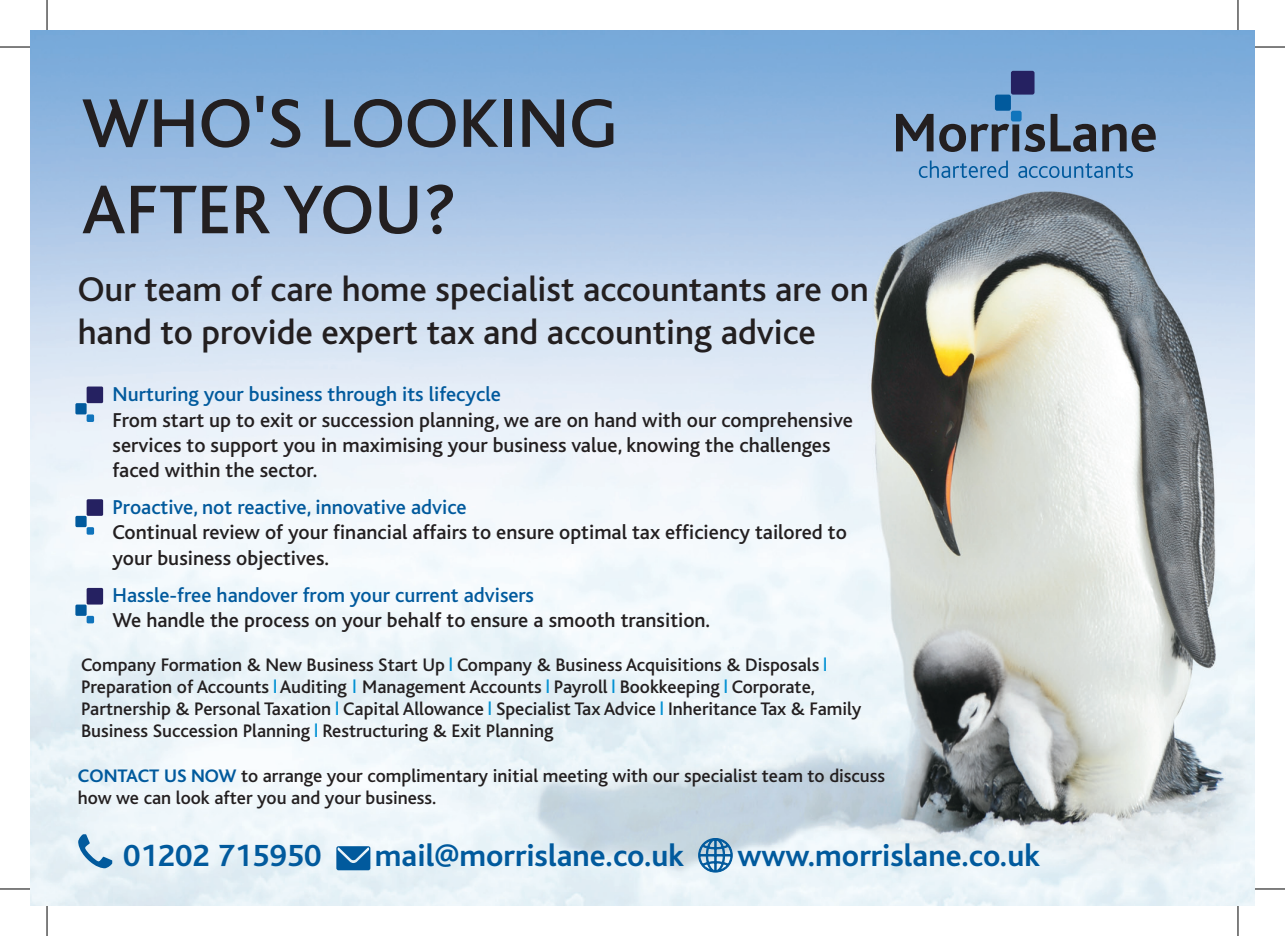
<style>
.page{position:relative;width:1285px;height:936px;background:#fff}
.page>*{position:absolute;margin:0;border:0;box-sizing:border-box;transform-origin:0 0}
.t1{font:500 72px/86.4px "Bliss";color:#231f20}
.t2{font:500 36px/43.2px "Bliss";color:#231f20}
.t3{font:700 32px "Bliss";color:#015a9d}
.t4{font:500 21px/25.2px "Bliss";color:#231f20}
.t5{font:500 21px "Bliss";color:#015a9d}
.t6{font:500 19px/22px "Bliss";color:#231f20}
.s1{font-family:"Helvetica";font-weight:900;font-stretch:extra-condensed;color:#0191d3}
.s2{font-weight:700;color:#015a9d}
</style>
<div class="page">
<img style="left:30px;top:31px;width:1225px;height:875px">
<svg style="left:896px;top:114px;width:37px;height:37px"></svg>
<svg style="left:939px;top:112px;width:157px;height:40px;background:#69819c"></svg>
<svg style="left:1102px;top:124px;width:53px;height:28px"></svg>
<svg style="left:919px;top:161px;width:89px;height:17px;background:#73a2cf"></svg>
<svg style="left:1018px;top:163px;width:115px;height:15px;background:#70a1ce"></svg>
<div style="left:1011px;top:111px;width:10px;height:10px;background:#1074bc;border-radius:2px"></div>
<div style="left:995px;top:95px;width:16px;height:16px;background:#015a9d;border-radius:2px"></div>
<div style="left:1011px;top:71px;width:23px;height:24px;background:#252161;border-radius:2px"></div>
<svg style="left:78px;top:834px;width:34px;height:34px"></svg>
<svg style="left:336px;top:846px;width:34px;height:24px"></svg>
<svg style="left:698px;top:838px;width:34px;height:34px"></svg>
<svg style="left:87px;top:422px;width:6px;height:3px"></svg>
<div style="left:87px;top:414px;width:7px;height:8px;background:#1074bc;border-radius:2px"></div>
<div style="left:75px;top:403px;width:12px;height:11px;background:#015a9d;border-radius:2px"></div>
<div style="left:87px;top:386px;width:16px;height:17px;background:#252161;border-radius:2px"></div>
<svg style="left:87px;top:535px;width:6px;height:3px"></svg>
<div style="left:87px;top:527px;width:7px;height:8px;background:#1074bc;border-radius:2px"></div>
<div style="left:75px;top:516px;width:12px;height:11px;background:#015a9d;border-radius:2px"></div>
<div style="left:87px;top:499px;width:16px;height:17px;background:#252161;border-radius:2px"></div>
<svg style="left:87px;top:623px;width:6px;height:3px"></svg>
<div style="left:87px;top:616px;width:7px;height:7px;background:#1074bc;border-radius:2px"></div>
<div style="left:75px;top:605px;width:12px;height:11px;background:#015a9d;border-radius:2px"></div>
<div style="left:87px;top:588px;width:16px;height:17px;background:#252161;border-radius:2px"></div>
<hr style="left:0;top:47px;width:30px;height:1px;background:#000">
<hr style="left:1255px;top:47px;width:30px;height:1px;background:#000">
<hr style="left:0;top:889px;width:30px;height:1px;background:#000">
<hr style="left:1255px;top:889px;width:30px;height:1px;background:#000">
<hr style="left:47px;top:0;width:1px;height:30px;background:#000">
<hr style="left:47px;top:906px;width:1px;height:30px;background:#000">
<hr style="left:1237px;top:0;width:1px;height:30px;background:#000">
<hr style="left:1237px;top:906px;width:1px;height:30px;background:#000">
<h1 class="t1" style="left:82px;top:82px;width:537px">WHO'S LOOKING<br>AFTER YOU?</h1>
<h2 class="t2" style="left:78px;top:268px;width:792px">Our team of care home specialist accountants are on hand to provide expert tax and accounting advice</h2>
<p class="t5" style="left:113px;top:384px;width:390px">Nurturing your business through its lifecycle</p>
<p class="t4" style="left:113px;top:408px;width:742px">From start up to exit or succession planning, we are on hand with our comprehensive services to support you in maximising your business value, knowing the challenges faced within the sector.</p>
<p class="t5" style="left:113px;top:496px;width:356px">Proactive, not reactive, innovative advice</p>
<p class="t4" style="left:113px;top:520px;width:736px">Continual review of your financial affairs to ensure optimal tax efficiency tailored to your business objectives.</p>
<p class="t5" style="left:113px;top:584px;width:423px">Hassle-free handover from your current advisers</p>
<p class="t4" style="left:113px;top:608px;width:599px">We handle the process on your behalf to ensure a smooth transition.</p>
<p class="t6" style="left:81px;top:655px;width:782px">Company Formation &amp; New Business Start Up <span class="s1">l</span> Company &amp; Business Acquisitions &amp; Disposals <span class="s1">l </span>Preparation of Accounts <span class="s1">l</span> Auditing <span class="s1">l</span> Management Accounts <span class="s1">l</span> Payroll <span class="s1">l</span> Bookkeeping <span class="s1">l</span> Corporate, Partnership &amp; Personal Taxation <span class="s1">l</span> Capital Allowance <span class="s1">l</span> Specialist Tax Advice <span class="s1">l</span> Inheritance Tax &amp; Family Business Succession Planning <span class="s1">l</span> Restructuring &amp; Exit Planning</p>
<p class="t6" style="left:78px;top:764px;width:808px;line-height:22.8px"><span class="s2">CONTACT US NOW</span> to arrange your complimentary initial meeting with our specialist team to discuss how we can look after you and your business.</p>
<h3 class="t3" style="left:123px;top:839px;width:200px">01202 715950</h3>
<h3 class="t3" style="left:375px;top:839px;width:310px">mail@morrislane.co.uk</h3>
<h3 class="t3" style="left:737px;top:839px;width:304px">www.morrislane.co.uk</h3>
</div>
